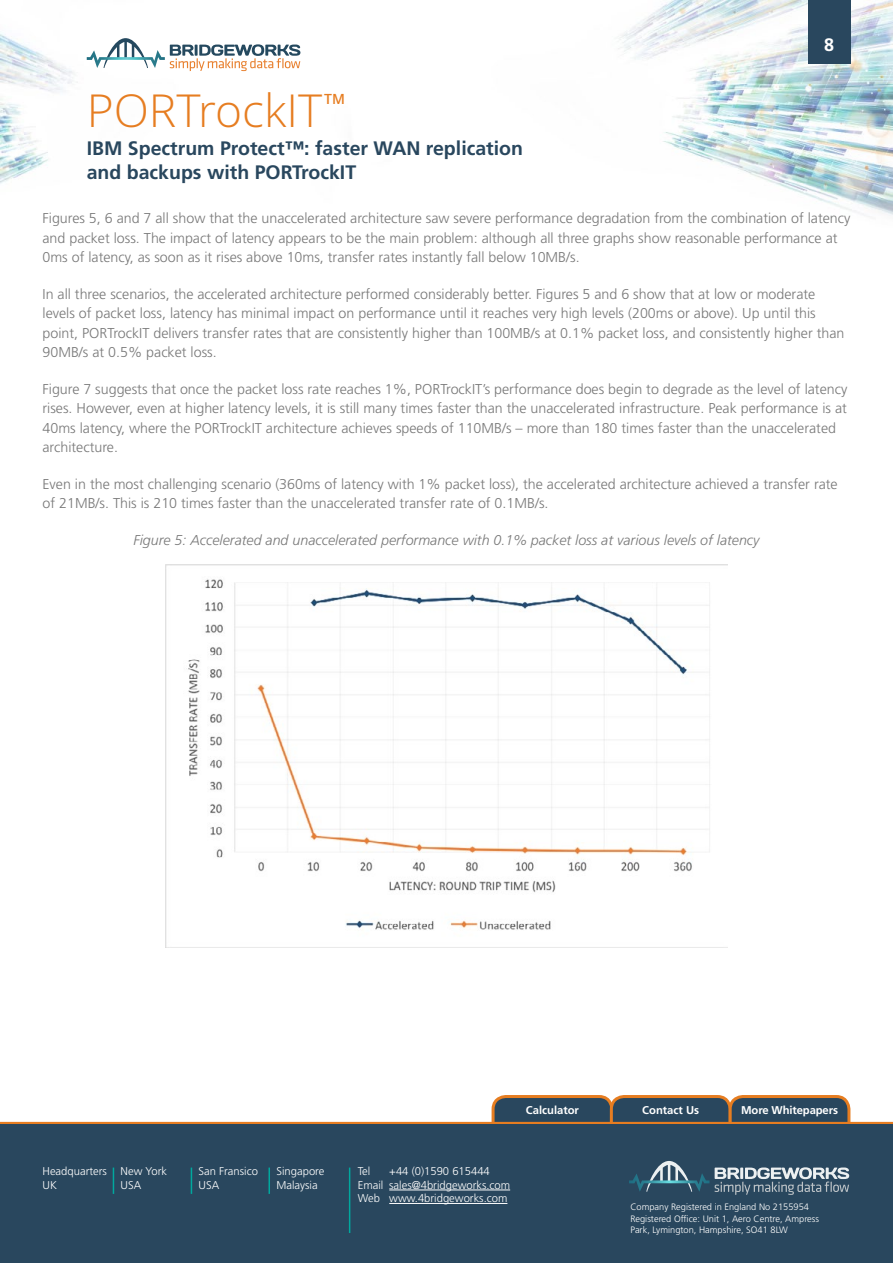
<style>
.page{position:relative;width:893px;height:1263px;background:#fff}
.page>*{position:absolute;margin:0;border:0;box-sizing:border-box;transform-origin:0 0}
.t1{font:300 49.5px "Khula";color:#e67d21}
.t2{font:700 19.5px/24px "Frutiger LT Std";color:#29475e}
.t3{font:700 18px "Frutiger LT Std";color:#fff}
.t4{font:600 15px "Khula";color:#e67d21}
.Paragraph{font:300 14.25px/19.5px "Frutiger LT Std";color:#787878}
.Paragraph-2{font:italic 300 14.25px "Frutiger LT Std";color:#787878}
.t5{font:300 11.25px/13.5px "Frutiger LT Std";color:#fff}
.t6{font:700 11.25px "Frutiger LT Std";color:#fff}
.t7{font:300 9.3px/11.1px "Frutiger LT Std";color:#fff}
</style>
<div class="page">
<div style="left:493px;top:1096px;width:119px;height:42px;background:#29475e;border-radius:13px"></div>
<div style="left:492px;top:1095px;width:121px;height:44px;border:3px solid #e67d21;border-radius:13px"></div>
<div style="left:611px;top:1096px;width:119px;height:42px;background:#29475e;border-radius:13px"></div>
<div style="left:610px;top:1095px;width:122px;height:44px;border:3px solid #e67d21;border-radius:13px"></div>
<div style="left:730px;top:1096px;width:119px;height:42px;background:#29475e;border-radius:13px"></div>
<div style="left:729px;top:1095px;width:121px;height:44px;border:3px solid #e67d21;border-radius:13px"></div>
<hr style="left:0;top:1122px;width:893px;height:3px;background:#e67d21">
<div style="left:0;top:1125px;width:893px;height:138px;background:#29475e"></div>
<hr style="left:349px;top:1167px;width:1px;height:66px;background:#00a89e">
<hr style="left:268px;top:1167px;width:2px;height:27px;background:#00a89e">
<svg style="left:191px;top:1167px;width:1px;height:27px"></svg>
<svg style="left:113px;top:1167px;width:1px;height:27px"></svg>
<hr style="left:389px;top:1190px;width:121px;height:1px;background:#fff">
<hr style="left:389px;top:1203px;width:118px;height:1px;background:#fff">
<svg style="left:629px;top:1161px;width:220px;height:34px"></svg>
<img style="left:0;top:0;width:893px;height:216px">
<svg style="left:87px;top:38px;width:213px;height:33px"></svg>
<img style="left:165px;top:564px;width:563px;height:383px">
<div style="left:808px;top:0;width:42px;height:64px;background:#29475e"></div>
<p class="t3" style="left:824px;top:34px;width:12px">8</p>
<h1 class="t1" style="left:87px;top:80px;width:237px">PORTrockIT</h1>
<p class="t4" style="left:324px;top:90px;width:22px">TM</p>
<h2 class="t2" style="left:87px;top:137px;width:438px">IBM Spectrum Protect™: faster WAN replication and backups with PORTrockIT</h2>
<p class="Paragraph" style="left:43px;top:209px;width:809px">Figures 5, 6 and 7 all show that the unaccelerated architecture saw severe performance degradation from the combination of latency and packet loss. The impact of latency appears to be the main problem: although all three graphs show reasonable performance at<br>0ms of latency, as soon as it rises above 10ms, transfer rates instantly fall below 10MB/s.</p>
<p class="Paragraph" style="left:43px;top:284px;width:803px">In all three scenarios, the accelerated architecture performed considerably better. Figures 5 and 6 show that at low or moderate levels of packet loss, latency has minimal impact on performance until it reaches very high levels (200ms or above). Up until this point, PORTrockIT delivers transfer rates that are consistently higher than 100MB/s at 0.1% packet loss, and consistently higher than 90MB/s at 0.5% packet loss.</p>
<p class="Paragraph" style="left:43px;top:379px;width:806px">Figure 7 suggests that once the packet loss rate reaches 1%, PORTrockIT’s performance does begin to degrade as the level of latency rises. However, even at higher latency levels, it is still many times faster than the unaccelerated infrastructure. Peak performance is at 40ms latency, where the PORTrockIT architecture achieves speeds of 110MB/s – more than 180 times faster than the unaccelerated architecture.</p>
<p class="Paragraph" style="left:43px;top:474px;width:797px">Even in the most challenging scenario (360ms of latency with 1% packet loss), the accelerated architecture achieved a transfer rate of 21MB/s. This is 210 times faster than the unaccelerated transfer rate of 0.1MB/s.</p>
<p class="Paragraph-2" style="left:133px;top:532px;width:628px">Figure 5: Accelerated and unaccelerated performance with 0.1% packet loss at various levels of latency</p>
<p class="t5" style="left:43px;top:1165px;width:66px">Headquarters<br>UK</p>
<p class="t5" style="left:121px;top:1165px;width:48px">New York<br>USA</p>
<p class="t5" style="left:199px;top:1165px;width:61px">San Fransico<br>USA</p>
<p class="t5" style="left:277px;top:1165px;width:49px">Singapore<br>Malaysia</p>
<p class="t6" style="left:526px;top:1103px;width:55px">Calculator</p>
<p class="t6" style="left:642px;top:1103px;width:58px">Contact Us</p>
<p class="t6" style="left:741px;top:1104px;width:98px">More Whitepapers</p>
<p class="t5" style="left:358px;top:1165px;width:154px;text-indent:32px">+44 (0)1590 615444<br>Email sales@4bridgeworks.com<br>Web www.4bridgeworks.com</p>
<p class="t5" style="left:358px;top:1165px;width:14px">Tel</p>
<p class="t7" style="left:630px;top:1202px;width:190px">Company Registered in England No 2155954<br>Registered Office: Unit 1, Aero Centre, Ampress<br>Park, Lymington, Hampshire, SO41 8LW</p>
</div>
